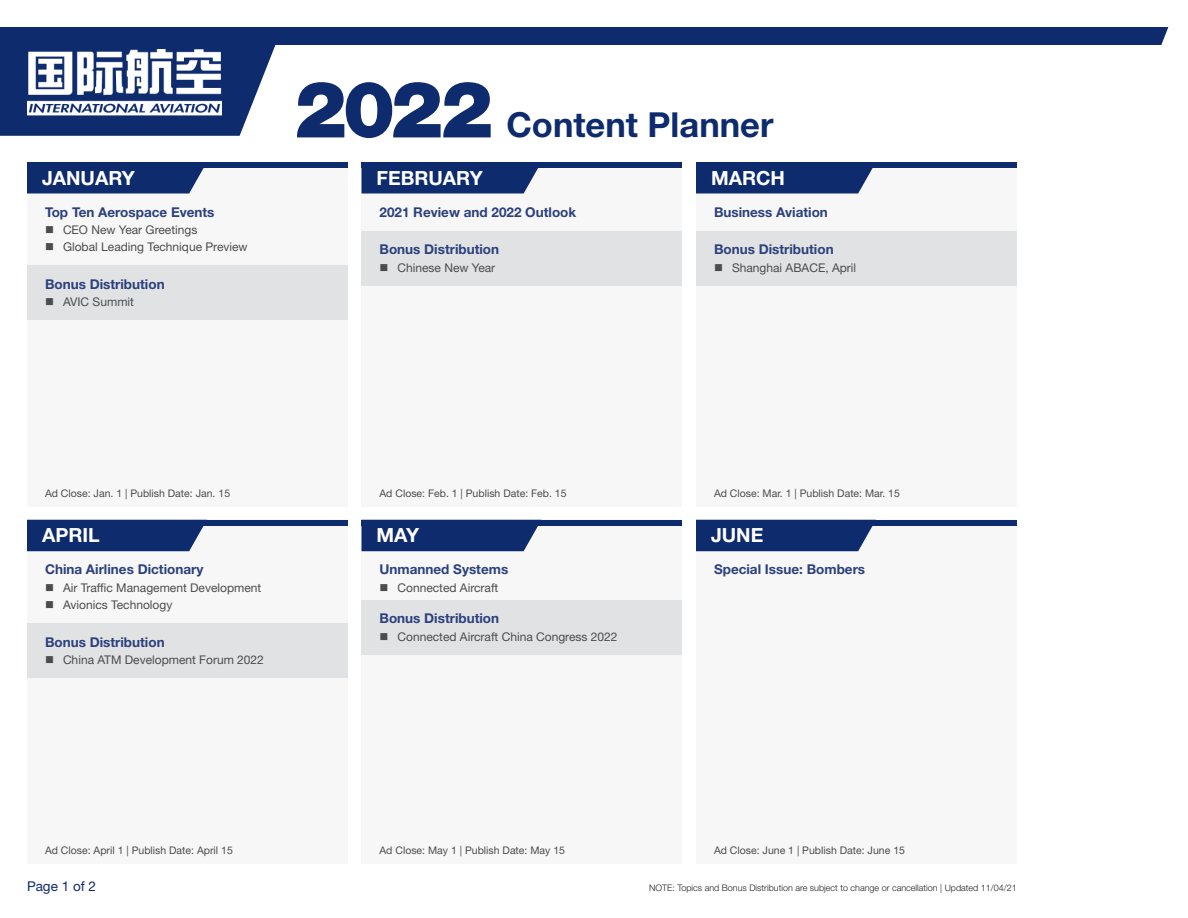
<style>
.page{position:relative;width:1188px;height:918px;background:#fff}
.page>*{position:absolute;margin:0;border:0;box-sizing:border-box;transform-origin:0 0}
.t1{font:900 78.45px "Helvetica Neue LT Std";color:#0d2b6d}
.t2{font:700 34.5px "Helvetica Neue LT Std";color:#0d2b6d}
.t3{font:700 19.5px "Helvetica Neue LT Std";color:#fff}
.Topic{font:700 13.5px "Helvetica Neue LT Std";color:#2c407b}
.t4{font:13.5px "Helvetica Neue LT Std";color:#0d2b6d}
.t5{font:12px "Helvetica Neue LT Std";color:#4b4c4d}
.Production_Dates{font:10.5px "Helvetica Neue LT Std";color:#4b4c4d}
.t6{font:300 9px "Helvetica Neue LT Std";color:#231f20}
</style>
<div class="page">
<svg style="left:0;top:27px;width:1168px;height:109px"></svg>
<div style="left:27px;top:520px;width:321px;height:344px;background:#f7f7f8"></div>
<div style="left:362px;top:162px;width:320px;height:344px;background:#f7f7f8"></div>
<div style="left:362px;top:520px;width:320px;height:344px;background:#f7f7f8"></div>
<div style="left:696px;top:162px;width:321px;height:344px;background:#f7f7f8"></div>
<div style="left:696px;top:520px;width:321px;height:344px;background:#f7f7f8"></div>
<div style="left:27px;top:162px;width:321px;height:344px;background:#f7f7f8"></div>
<img style="left:27px;top:50px;width:195px;height:66px">
<div style="left:696px;top:520px;width:321px;height:6px;background:#0d2b6d"></div>
<div style="left:696px;top:526px;width:177px;height:25px;background:#0d2b6d"></div>
<div style="left:362px;top:520px;width:320px;height:6px;background:#0d2b6d"></div>
<div style="left:362px;top:526px;width:176px;height:25px;background:#0d2b6d"></div>
<div style="left:27px;top:520px;width:321px;height:6px;background:#0d2b6d"></div>
<div style="left:27px;top:526px;width:177px;height:25px;background:#0d2b6d"></div>
<div style="left:696px;top:162px;width:321px;height:6px;background:#0d2b6d"></div>
<div style="left:696px;top:168px;width:177px;height:25px;background:#0d2b6d"></div>
<div style="left:362px;top:162px;width:320px;height:6px;background:#0d2b6d"></div>
<div style="left:362px;top:168px;width:176px;height:25px;background:#0d2b6d"></div>
<div style="left:27px;top:162px;width:321px;height:6px;background:#0d2b6d"></div>
<div style="left:27px;top:168px;width:177px;height:25px;background:#0d2b6d"></div>
<div style="left:27px;top:266px;width:321px;height:54px;background:#e1e2e4"></div>
<div style="left:27px;top:624px;width:321px;height:54px;background:#e1e2e4"></div>
<div style="left:362px;top:600px;width:320px;height:54px;background:#e1e2e4"></div>
<div style="left:362px;top:231px;width:320px;height:54px;background:#e1e2e4"></div>
<div style="left:696px;top:231px;width:321px;height:54px;background:#e1e2e4"></div>
<h1 class="t1" style="left:294px;top:63px;width:200px">2022</h1>
<h2 class="t2" style="left:506px;top:104px;width:269px">Content Planner</h2>
<p class="t3" style="left:42px;top:166px;width:94px">JANUARY</p>
<p class="t3" style="left:376px;top:166px;width:108px">FEBRUARY</p>
<p class="t3" style="left:711px;top:166px;width:76px">MARCH</p>
<p class="Topic" style="left:45px;top:203px;width:171px">Top Ten Aerospace Events</p>
<p class="t5" style="left:63px;top:223px;width:136px">CEO New Year Greetings</p>
<p class="t5" style="left:63px;top:240px;width:186px">Global Leading Technique Preview</p>
<p class="Topic" style="left:45px;top:276px;width:121px">Bonus Distribution</p>
<p class="t5" style="left:63px;top:295px;width:73px">AVIC Summit</p>
<p class="Topic" style="left:380px;top:203px;width:198px">2021 Review and 2022 Outlook</p>
<p class="Topic" style="left:380px;top:241px;width:121px">Bonus Distribution</p>
<p class="t5" style="left:398px;top:260px;width:99px">Chinese New Year</p>
<p class="Topic" style="left:714px;top:203px;width:115px">Business Aviation</p>
<p class="Topic" style="left:714px;top:241px;width:121px">Bonus Distribution</p>
<p class="t5" style="left:732px;top:260px;width:126px">Shanghai ABACE, April</p>
<p class="Production_Dates" style="left:45px;top:487px;width:187px">Ad Close: Jan. 1 | Publish Date: Jan. 15</p>
<p class="Production_Dates" style="left:380px;top:487px;width:189px">Ad Close: Feb. 1 | Publish Date: Feb. 15</p>
<p class="Production_Dates" style="left:714px;top:487px;width:187px">Ad Close: Mar. 1 | Publish Date: Mar. 15</p>
<p class="t3" style="left:42px;top:523px;width:59px">APRIL</p>
<p class="t3" style="left:376px;top:523px;width:44px">MAY</p>
<p class="t3" style="left:711px;top:523px;width:54px">JUNE</p>
<p class="Topic" style="left:45px;top:561px;width:160px">China Airlines Dictionary</p>
<p class="t5" style="left:63px;top:580px;width:200px">Air Traffic Management Development</p>
<p class="t5" style="left:63px;top:598px;width:111px">Avionics Technology</p>
<p class="Topic" style="left:45px;top:634px;width:121px">Bonus Distribution</p>
<p class="t5" style="left:63px;top:653px;width:202px">China ATM Development Forum 2022</p>
<p class="Topic" style="left:380px;top:561px;width:130px">Unmanned Systems</p>
<p class="t5" style="left:398px;top:580px;width:102px">Connected Aircraft</p>
<p class="Topic" style="left:380px;top:610px;width:121px">Bonus Distribution</p>
<p class="t5" style="left:398px;top:629px;width:222px">Connected Aircraft China Congress 2022</p>
<p class="Topic" style="left:714px;top:561px;width:153px">Special Issue: Bombers</p>
<p class="Production_Dates" style="left:45px;top:844px;width:189px">Ad Close: April 1 | Publish Date: April 15</p>
<p class="Production_Dates" style="left:380px;top:844px;width:187px">Ad Close: May 1 | Publish Date: May 15</p>
<p class="Production_Dates" style="left:714px;top:844px;width:193px">Ad Close: June 1 | Publish Date: June 15</p>
<p class="t4" style="left:27px;top:878px;width:71px">Page 1 of 2</p>
<p class="t6" style="left:649px;top:882px;width:369px">NOTE: Topics and Bonus Distribution are subject to change or cancellation | Updated 11/04/21</p>
</div>
